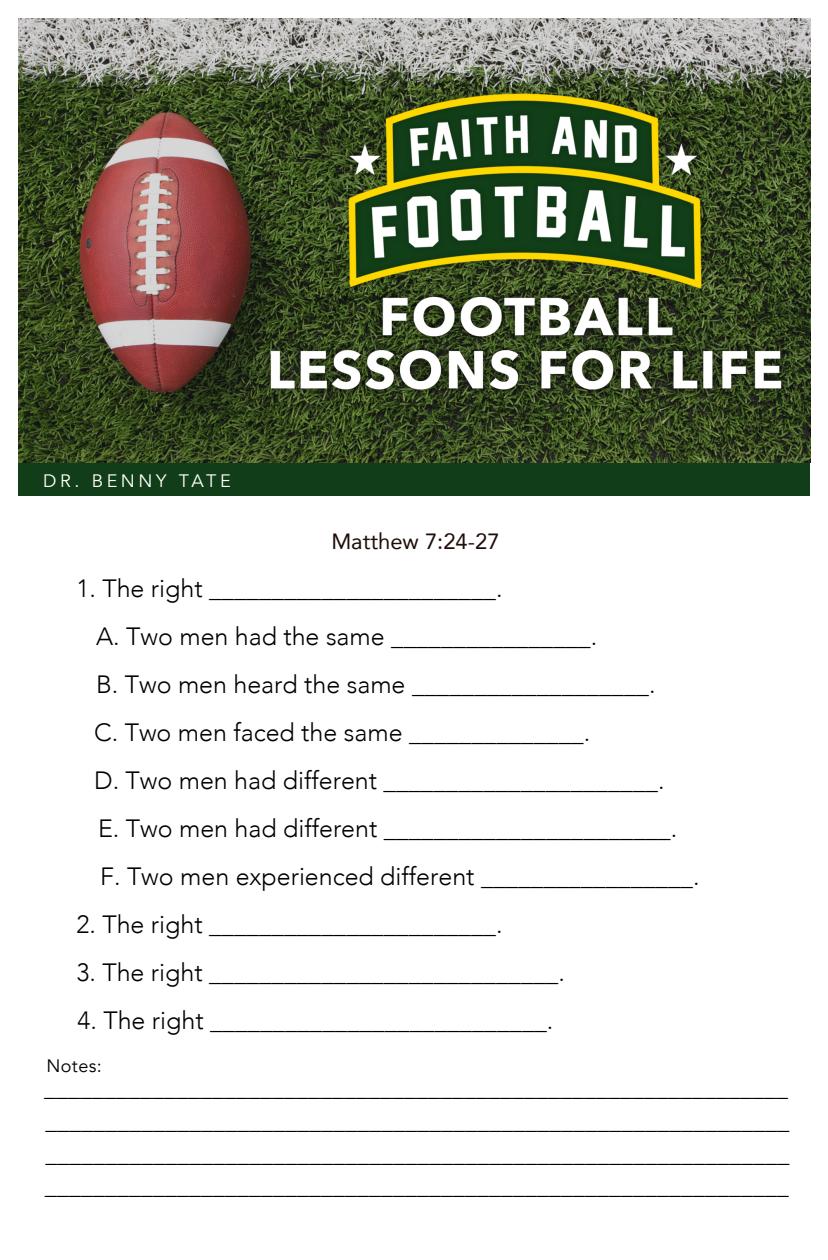
<style>
.page{position:relative;width:828px;height:1260px;background:#fff}
.page>*{position:absolute;margin:0;border:0;box-sizing:border-box;transform-origin:0 0}
.t1{font:300 25px/48px "Avenir";color:#000}
.t2{font:300 24px/32.8px "Helvetica";color:#000}
.t3{font:22px "Avenir";color:#1e0d09}
.t4{font:18px "Avenir";letter-spacing:.2em;color:#fff}
.t5{font:18px "Avenir";letter-spacing:.025em;color:#000}
</style>
<div class="page">
<div style="left:18px;top:462px;width:792px;height:34px;background:#113e18"></div>
<img style="left:18px;top:18px;width:792px;height:444px">
<p class="t4" style="left:43px;top:470px;width:189px">DR. BENNY TATE</p>
<p class="t3" style="left:331px;top:524px;width:170px">Matthew 7:24-27</p>
<p class="t1" style="left:94px;top:564px;width:563px;text-indent:-18px">1. The right _______________________.<br>A. Two men had the same ________________.<br>B. Two men heard the same ___________________.<br>C. Two men faced the same ______________.</p>
<p class="t1" style="left:94px;top:756px;width:607px">D. Two men had different ______________________.<br>E. Two men had different _______________________.<br>F. Two men experienced different _________________.</p>
<p class="t1" style="left:77px;top:901px;width:428px">2. The right _______________________.</p>
<p class="t1" style="left:77px;top:949px;width:490px">3. The right ____________________________.</p>
<p class="t1" style="left:78px;top:997px;width:477px">4. The right ___________________________.</p>
<p class="t5" style="left:46px;top:1055px;width:57px">Notes:</p>
<p class="t2" style="left:44px;top:1069px;width:745px">______________________________________________________________</p>
<p class="t2" style="left:45px;top:1102px;width:745px">______________________________________________________________ ______________________________________________________________</p>
<p class="t2" style="left:45px;top:1168px;width:745px">______________________________________________________________</p>
</div>
